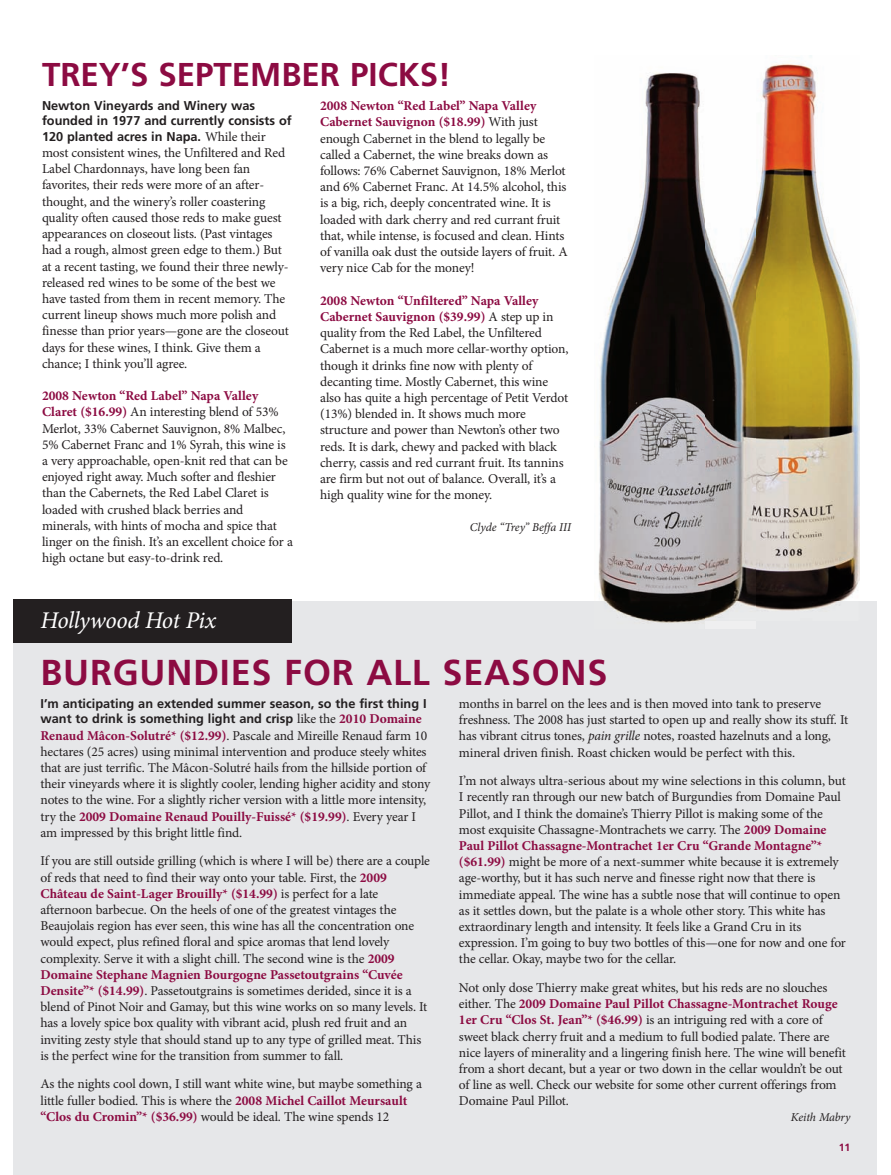
<style>
.page{position:relative;width:891px;height:1175px;background:#fff}
.page>*{position:absolute;margin:0;border:0;box-sizing:border-box;transform-origin:0 0}
.t1{font:700 36px "Frutiger LT Std";letter-spacing:.02em;color:#8c0b42}
.t2{font:700 33px "Frutiger LT Std";color:#8c0b42}
.t3{font:italic 24px "Minion Pro";letter-spacing:-.015em;color:#fff}
.t4{font:13.5px/16.2px "Minion Pro";letter-spacing:-.01em;color:#231f20}
.t5{font:700 12.75px/15.5px "Frutiger LT Std";color:#231f20}
.t6{font:italic 12px "Minion Pro";letter-spacing:-.005em;color:#231f20}
.t7{font:700 10.5px "Frutiger LT Std";color:#8c0b42}
.s1{font-family:"Minion Pro";font-weight:400;font-size:13.5px}
.s2{font-weight:700;color:#8c0b42}
.s3{font-family:"Minion Pro";font-size:13.5px;color:#8c0b42}
.s4{font-style:italic}
</style>
<div class="page">
<div style="left:14px;top:601px;width:863px;height:573px;background:#e6e7e9"></div>
<div style="left:14px;top:599px;width:278px;height:44px;background:#231f20"></div>
<img style="left:755px;top:56px;width:104px;height:555px">
<img style="left:598px;top:72px;width:157px;height:551px">
<h2 class="t2" style="left:42px;top:62px;width:411px">TREY’S SEPTEMBER PICKS!</h2>
<p class="t5" style="left:42px;top:99px;width:251px">Newton Vineyards and Winery was founded in 1977 and currently consists of<br>120 planted acres in Napa. <span class="s1">While their</span></p>
<p class="t4" style="left:42px;top:146px;width:248px">most consistent wines, the Unfiltered and Red Label Chardonnays, have long been fan favorites, their reds were more of an after&shy;thought, and the winery’s roller coastering quality often caused those reds to make guest appearances on closeout lists. (Past vintages had a rough, almost green edge to them.) But at a recent tasting, we found their three newly&shy;released red wines to be some of the best we have tasted from them in recent memory. The current lineup shows much more polish and finesse than prior years—gone are the closeout days for these wines, I think. Give them a chance; I think you’ll agree.</p>
<p class="t4" style="left:42px;top:389px;width:252px"><span class="s2">2008 Newton “Red Label” Napa Valley Claret ($16.99)</span> An interesting blend of 53% Merlot, 33% Cabernet Sauvignon, 8% Malbec, 5% Cabernet Franc and 1% Syrah, this wine is a very approachable, open-knit red that can be enjoyed right away. Much softer and fleshier than the Cabernets, the Red Label Claret is loaded with crushed black berries and minerals, with hints of mocha and spice that linger on the finish. It’s an excellent choice for a high octane but easy-to-drink red.</p>
<h3 class="t3" style="left:40px;top:610px;width:177px">Hollywood Hot Pix</h3>
<p class="t4" style="left:320px;top:99px;width:249px"><span class="s2">2008 Newton “Red Label” Napa Valley Cabernet Sauvignon ($18.99)</span> With just enough Cabernet in the blend to legally be called a Cabernet, the wine breaks down as follows: 76% Cabernet Sauvignon, 18% Merlot and 6% Cabernet Franc. At 14.5% alcohol, this is a big, rich, deeply concentrated wine. It is loaded with dark cherry and red currant fruit that, while intense, is focused and clean. Hints of vanilla oak dust the outside layers of fruit. A very nice Cab for the money!</p>
<p class="t4" style="left:320px;top:293px;width:250px"><span class="s2">2008 Newton “Unfiltered” Napa Valley Cabernet Sauvignon ($39.99)</span> A step up in quality from the Red Label, the Unfiltered Cabernet is a much more cellar-worthy option, though it drinks fine now with plenty of decanting time. Mostly Cabernet, this wine also has quite a high percentage of Petit Verdot (13%) blended in. It shows much more structure and power than Newton’s other two reds. It is dark, chewy and packed with black cherry, cassis and red currant fruit. Its tannins are firm but not out of balance. Overall, it’s a high quality wine for the money.</p>
<p class="t6" style="left:470px;top:522px;width:103px">Clyde “Trey” Beffa III</p>
<h1 class="t1" style="left:40px;top:658px;width:568px">BURGUNDIES FOR ALL SEASONS</h1>
<p class="t5" style="left:40px;top:696px;width:388px">I’m anticipating an extended summer season, so the first thing I want to drink is something light and crisp <span class="s1">like the</span> <span class="s3">2010 Domaine</span></p>
<p class="t4" style="left:41px;top:728px;width:391px"><span class="s2">Renaud Mâcon-Solutré* ($12.99)</span>. Pascale and Mireille Renaud farm 10 hectares (25 acres) using minimal intervention and produce steely whites that are just terrific. The Mâcon-Solutré hails from the hillside portion of their vineyards where it is slightly cooler, lending higher acidity and stony notes to the wine. For a slightly richer version with a little more intensity, try the <span class="s2">2009 Domaine Renaud Pouilly-Fuissé* ($19.99)</span>. Every year I am impressed by this bright little find.</p>
<p class="t4" style="left:40px;top:854px;width:391px">If you are still outside grilling (which is where I will be) there are a couple of reds that need to find their way onto your table. First, the <span class="s2">2009<br>Château de Saint-Lager Brouilly* ($14.99)</span> is perfect for a late afternoon barbecue. On the heels of one of the greatest vintages the Beaujolais region has ever seen, this wine has all the concentration one would expect, plus refined floral and spice aromas that lend lovely complexity. Serve it with a slight chill. The second wine is the <span class="s2">2009<br>Domaine Stephane Magnien Bourgogne Passetoutgrains “Cuvée Densite”* ($14.99)</span>. Passetoutgrains is sometimes derided, since it is a blend of Pinot Noir and Gamay, but this wine works on so many levels. It has a lovely spice box quality with vibrant acid, plush red fruit and an inviting zesty style that should stand up to any type of grilled meat. This is the perfect wine for the transition from summer to fall.</p>
<p class="t4" style="left:40px;top:1077px;width:383px">As the nights cool down, I still want white wine, but maybe something a little fuller bodied. This is where the <span class="s2">2008 Michel Caillot Meursault “Clos du Cromin”* ($36.99)</span> would be ideal. The wine spends 12</p>
<p class="t4" style="left:459px;top:697px;width:391px">months in barrel on the lees and is then moved into tank to preserve freshness. The 2008 has just started to open up and really show its stuff. It has vibrant citrus tones, <span class="s4">pain grille</span> notes, roasted hazelnuts and a long, mineral driven finish. Roast chicken would be perfect with this.</p>
<p class="t4" style="left:459px;top:774px;width:389px">I’m not always ultra-serious about my wine selections in this column, but I recently ran through our new batch of Burgundies from Domaine Paul Pillot, and I think the domaine’s Thierry Pillot is making some of the most exquisite Chassagne-Montrachets we carry. The <span class="s2">2009 Domaine Paul Pillot Chassagne-Montrachet 1er Cru “Grande Montagne”* ($61.99)</span> might be more of a next-summer white because it is extremely age-worthy, but it has such nerve and finesse right now that there is immediate appeal. The wine has a subtle nose that will continue to open as it settles down, but the palate is a whole other story. This white has extraordinary length and intensity. It feels like a Grand Cru in its expression. I’m going to buy two bottles of this—one for now and one for the cellar. Okay, maybe two for the cellar.</p>
<p class="t4" style="left:459px;top:980px;width:388px">Not only dose Thierry make great whites, but his reds are no slouches either. The <span class="s2">2009 Domaine Paul Pillot Chassagne-Montrachet Rouge 1er Cru “Clos St. Jean”* ($46.99)</span> is an intriguing red with a core of sweet black cherry fruit and a medium to full bodied palate. There are nice layers of minerality and a lingering finish here. The wine will benefit from a short decant, but a year or two down in the cellar wouldn’t be out of line as well. Check our website for some other current offerings from Domaine Paul Pillot.</p>
<p class="t6" style="left:791px;top:1112px;width:61px">Keith Mabry</p>
<p class="t7" style="left:839px;top:1142px;width:13px">11</p>
</div>
